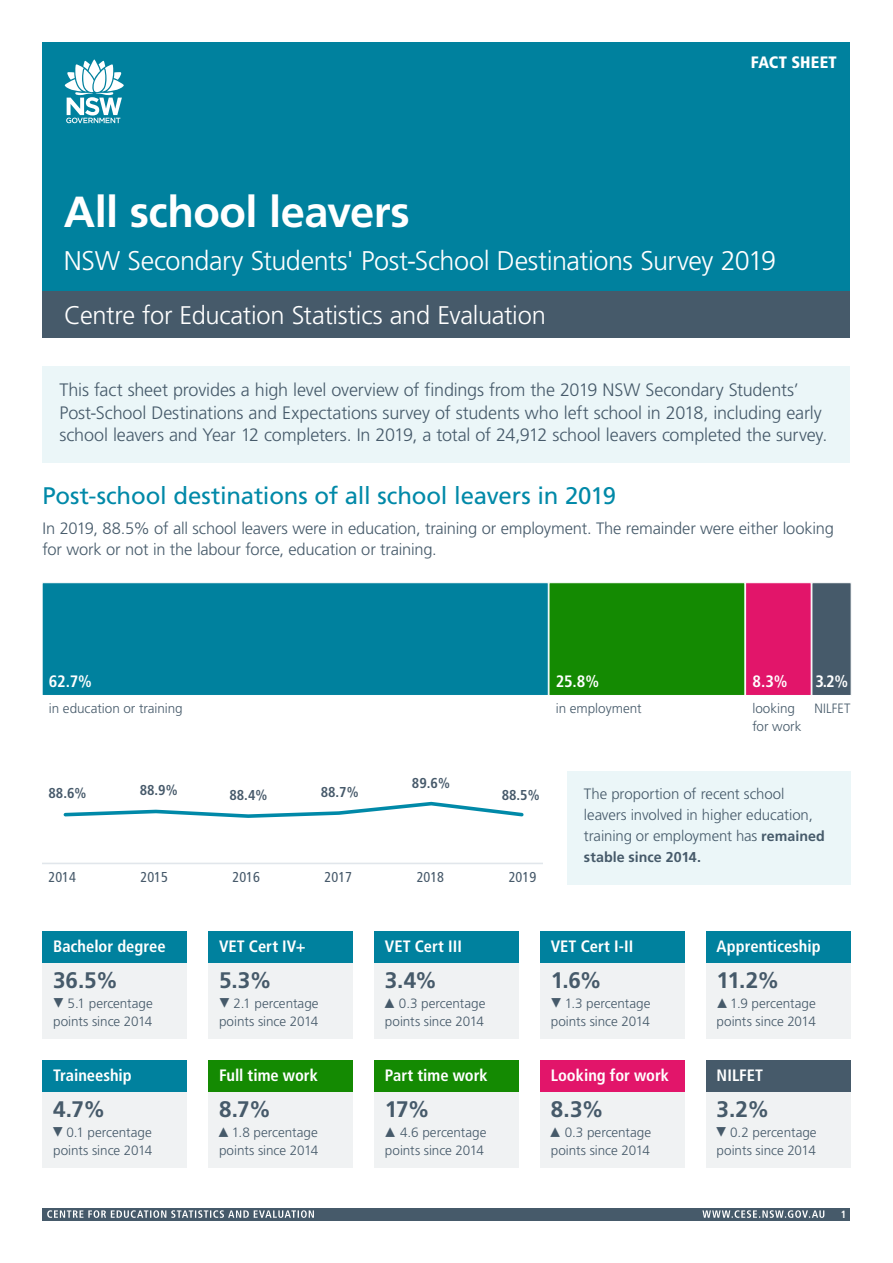
<style>
.page{position:relative;width:893px;height:1263px;background:#fff}
.page>*{position:absolute;margin:0;border:0;box-sizing:border-box;transform-origin:0 0}
.Paragraph_Style_1{font:700 43.5px "Frutiger LT Pro";letter-spacing:-.015em;color:#fff}
.t1{font:300 27px "Frutiger LT Pro";letter-spacing:-.015em;color:#fff}
._1_4_CESE_banner{font:300 25.5px "Frutiger LT Pro";letter-spacing:-.015em;color:#fff}
.Heading_H1_-__TOC_Le{font:24px "Frutiger LT Pro";letter-spacing:-.01em;color:#0089a8}
.Box_percentages{font:700 22.5px "Frutiger LT Pro";color:#465a6a}
._4_1_Body_copy{font:300 18px/22.5px "Frutiger LT Pro";letter-spacing:-.01em;color:#465a6a}
._4_1_Body_copy-2{font:300 16.5px/21px "Frutiger LT Pro";letter-spacing:-.01em;color:#465a6a}
.Box_heading_-_blue{font:700 condensed 16.5px "Frutiger LT Pro";color:#fff}
._4_1_Body_copy-3{font:700 condensed 16.5px "Frutiger LT Pro";color:#fff}
.CESE_bar{font:900 condensed 16.5px "Frutiger LT Pro";letter-spacing:.015em;color:#fff}
._4_1_Body_copy-4{font:300 15px/21px "Frutiger LT Pro";letter-spacing:-.005em;color:#465a6a}
.t2{font:700 condensed 14.25px "Frutiger LT Pro";color:#46596a}
.t3{font:condensed 14.25px "Frutiger LT Pro";color:#46596a}
._4_1_Body_copy-5{font:700 14.25px "Frutiger LT Pro";color:#465a6a}
.Box_copy{font:300 13.5px/18px "Frutiger LT Pro";color:#465a6a}
.Box_copy-2{font:300 13.5px "Frutiger LT Pro";color:#465a6a;scale:.94 1}
.t4{font:700 condensed 10.5px "Frutiger LT Pro";color:#fff}
.s1{font-weight:700;font-size:14.25px}
.s2{font-family:"Montserrat";font-weight:500;font-size:22.5px}
</style>
<div class="page">
<div style="left:43px;top:1208px;width:807px;height:12px;background:#465a6a"></div>
<svg style="left:47px;top:1210px;width:777px;height:8px"></svg>
<div style="left:43px;top:43px;width:807px;height:248px;background:#00819e"></div>
<div style="left:43px;top:291px;width:807px;height:47px;background:#465a6a"></div>
<div style="left:43px;top:366px;width:807px;height:96px;background:#ebf6f8"></div>
<div style="left:43px;top:931px;width:144px;height:107px;background:#f0f2f3"></div>
<div style="left:43px;top:931px;width:144px;height:31px;background:#00819e"></div>
<div style="left:43px;top:1060px;width:144px;height:107px;background:#f0f2f3"></div>
<div style="left:43px;top:1060px;width:144px;height:32px;background:#00819e"></div>
<div style="left:208px;top:931px;width:145px;height:107px;background:#f0f2f3"></div>
<div style="left:208px;top:931px;width:145px;height:31px;background:#00819e"></div>
<div style="left:208px;top:1060px;width:145px;height:107px;background:#f0f2f3"></div>
<div style="left:208px;top:1060px;width:145px;height:32px;background:#148a02"></div>
<div style="left:374px;top:931px;width:145px;height:107px;background:#f0f2f3"></div>
<div style="left:374px;top:931px;width:145px;height:31px;background:#00819e"></div>
<div style="left:374px;top:1060px;width:145px;height:107px;background:#f0f2f3"></div>
<div style="left:374px;top:1060px;width:145px;height:32px;background:#148a02"></div>
<div style="left:540px;top:931px;width:145px;height:107px;background:#f0f2f3"></div>
<div style="left:540px;top:931px;width:145px;height:31px;background:#00819e"></div>
<div style="left:540px;top:1060px;width:145px;height:107px;background:#f0f2f3"></div>
<div style="left:540px;top:1060px;width:145px;height:32px;background:#e2156a"></div>
<div style="left:706px;top:931px;width:144px;height:107px;background:#f0f2f3"></div>
<div style="left:706px;top:931px;width:144px;height:31px;background:#00819e"></div>
<div style="left:706px;top:1060px;width:144px;height:107px;background:#f0f2f3"></div>
<div style="left:706px;top:1060px;width:144px;height:32px;background:#465a6a"></div>
<svg style="left:65px;top:60px;width:59px;height:63px"></svg>
<svg style="left:549px;top:582px;width:303px;height:113px;background:#4c6e2b"></svg>
<div style="left:42px;top:582px;width:507px;height:113px;background:#00819e"></div>
<div style="left:567px;top:771px;width:283px;height:113px;background:#ebf6f8"></div>
<svg style="left:63px;top:801px;width:461px;height:17px"></svg>
<hr style="left:43px;top:863px;width:499px;height:1px;background:#e1e6eb">
<p class="CESE_bar" style="left:751px;top:52px;width:88px">FACT SHEET</p>
<h1 class="Paragraph_Style_1" style="left:64px;top:186px;width:348px">All school leavers</h1>
<h2 class="t1" style="left:64px;top:245px;width:714px">NSW Secondary Students' Post-School Destinations Survey 2019</h2>
<p class="_1_4_CESE_banner" style="left:64px;top:301px;width:483px">Centre for Education Statistics and Evaluation</p>
<p class="_4_1_Body_copy" style="left:60px;top:379px;width:769px">This fact sheet provides a high level overview of findings from the 2019 NSW Secondary Students’<br>Post-School Destinations and Expectations survey of students who left school in 2018, including early school leavers and Year 12 completers. In 2019, a total of 24,912 school leavers completed the survey.</p>
<h2 class="Heading_H1_-__TOC_Le" style="left:43px;top:482px;width:575px">Post-school destinations of all school leavers in 2019</h2>
<p class="_4_1_Body_copy-2" style="left:43px;top:518px;width:793px">In 2019, 88.5% of all school leavers were in education, training or employment. The remainder were either looking for work or not in the labour force, education or training.</p>
<p class="_4_1_Body_copy-3" style="left:49px;top:671px;width:44px">62.7%</p>
<p class="_4_1_Body_copy-3" style="left:815px;top:671px;width:34px">3.2%</p>
<p class="_4_1_Body_copy-3" style="left:556px;top:671px;width:45px">25.8%</p>
<p class="_4_1_Body_copy-3" style="left:752px;top:671px;width:37px">8.3%</p>
<p class="Box_copy" style="left:49px;top:700px;width:135px">in education or training</p>
<p class="Box_copy" style="left:556px;top:700px;width:87px">in employment</p>
<p class="Box_copy" style="left:752px;top:700px;width:51px">looking for work</p>
<p class="Box_copy-2" style="left:814px;top:701px;width:40px">NILFET</p>
<p class="t2" style="left:48px;top:785px;width:39px">88.6%</p>
<p class="t2" style="left:140px;top:782px;width:39px">88.9%</p>
<p class="t2" style="left:229px;top:787px;width:39px">88.4%</p>
<p class="t2" style="left:321px;top:784px;width:39px">88.7%</p>
<p class="t2" style="left:412px;top:775px;width:39px">89.6%</p>
<p class="t2" style="left:502px;top:786px;width:39px">88.5%</p>
<p class="t3" style="left:48px;top:869px;width:29px">2014</p>
<p class="t3" style="left:141px;top:869px;width:29px">2015</p>
<p class="t3" style="left:233px;top:869px;width:29px">2016</p>
<p class="t3" style="left:325px;top:869px;width:29px">2017</p>
<p class="t3" style="left:417px;top:869px;width:29px">2018</p>
<p class="t3" style="left:509px;top:869px;width:29px">2019</p>
<p class="_4_1_Body_copy-4" style="left:584px;top:783px;width:242px">The proportion of recent school leavers involved in higher education, training or employment has <span class="s1">remained</span></p>
<p class="_4_1_Body_copy-5" style="left:584px;top:849px;width:119px">stable since 2014.</p>
<h3 class="Box_heading_-_blue" style="left:53px;top:936px;width:114px">Bachelor degree</h3>
<p class="Box_percentages" style="left:53px;top:966px;width:67px">36.5%</p>
<p class="Box_copy" style="left:52px;top:994px;width:103px"><span class="s2">▼</span> 5.1 percentage points since 2014</p>
<h3 class="Box_heading_-_blue" style="left:53px;top:1066px;width:80px">Traineeship</h3>
<p class="Box_percentages" style="left:53px;top:1096px;width:54px">4.7%</p>
<p class="Box_copy" style="left:51px;top:1123px;width:103px"><span class="s2">▼</span>0.1 percentage points since 2014</p>
<h3 class="Box_heading_-_blue" style="left:219px;top:936px;width:88px">VET Cert IV+</h3>
<p class="Box_percentages" style="left:219px;top:966px;width:54px">5.3%</p>
<p class="Box_copy" style="left:218px;top:994px;width:102px"><span class="s2">▼</span> 2.1 percentage points since 2014</p>
<h3 class="Box_heading_-_blue" style="left:219px;top:1066px;width:100px">Full time work</h3>
<p class="Box_percentages" style="left:219px;top:1096px;width:54px">8.7%</p>
<p class="Box_copy" style="left:217px;top:1123px;width:103px"><span class="s2">▲</span>1.8 percentage points since 2014</p>
<h3 class="Box_heading_-_blue" style="left:385px;top:936px;width:79px">VET Cert III</h3>
<p class="Box_percentages" style="left:385px;top:966px;width:54px">3.4%</p>
<p class="Box_copy" style="left:383px;top:994px;width:104px"><span class="s2">▲</span> 0.3 percentage points since 2014</p>
<h3 class="Box_heading_-_blue" style="left:385px;top:1066px;width:104px">Part time work</h3>
<p class="Box_percentages" style="left:385px;top:1096px;width:47px">17%</p>
<p class="Box_copy" style="left:384px;top:1123px;width:104px"><span class="s2">▲</span> 4.6 percentage points since 2014</p>
<h3 class="Box_heading_-_blue" style="left:551px;top:936px;width:84px">VET Cert I-II</h3>
<p class="Box_percentages" style="left:551px;top:966px;width:53px">1.6%</p>
<p class="Box_copy" style="left:549px;top:994px;width:103px"><span class="s2">▼</span>1.3 percentage points since 2014</p>
<h3 class="Box_heading_-_blue" style="left:551px;top:1066px;width:120px">Looking for work</h3>
<p class="Box_percentages" style="left:551px;top:1096px;width:55px">8.3%</p>
<p class="Box_copy" style="left:549px;top:1123px;width:104px"><span class="s2">▲</span> 0.3 percentage points since 2014</p>
<h3 class="Box_heading_-_blue" style="left:717px;top:936px;width:105px">Apprenticeship</h3>
<p class="Box_percentages" style="left:717px;top:966px;width:65px">11.2%</p>
<p class="Box_copy" style="left:715px;top:994px;width:102px"><span class="s2">▲</span>1.9 percentage points since 2014</p>
<h3 class="Box_heading_-_blue" style="left:717px;top:1066px;width:48px">NILFET</h3>
<p class="Box_percentages" style="left:717px;top:1096px;width:54px">3.2%</p>
<p class="Box_copy" style="left:714px;top:1123px;width:104px"><span class="s2">▼</span>0.2 percentage points since 2014</p>
<p class="t4" style="left:841px;top:1208px;width:7px">1</p>
</div>
